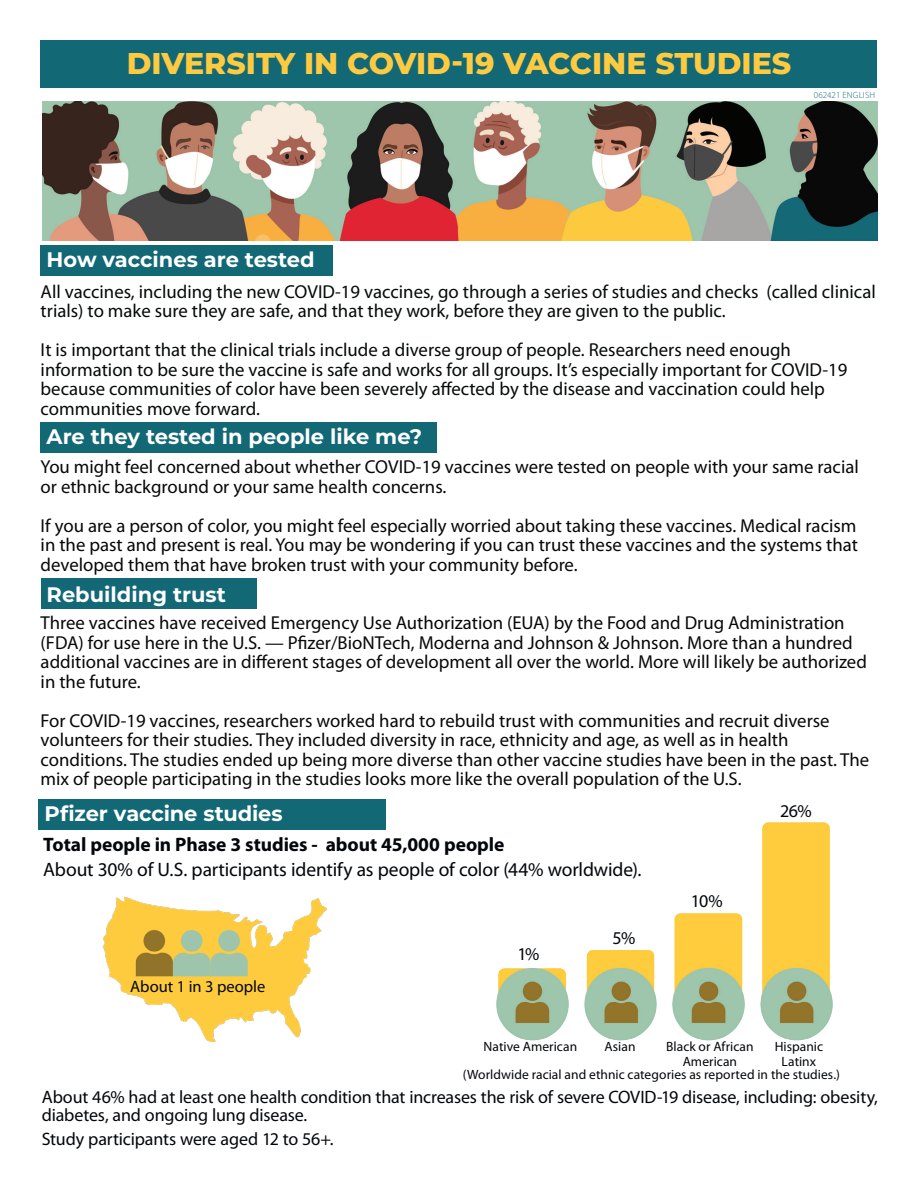
<style>
.page{position:relative;width:918px;height:1188px;background:#fff}
.page>*{position:absolute;margin:0;border:0;box-sizing:border-box;transform-origin:0 0}
.t1{font:800 30px "Montserrat";color:#fdca40}
.Bullet_List{font:700 21px "Montserrat";color:#fff}
.Bullet_List-2{font:19.5px "Myriad Pro";letter-spacing:-.005em;color:#03060a}
.Bullet_List-3{font:700 19.5px "Myriad Pro";letter-spacing:-.005em;color:#03060a}
.t2{font:18.75px/19.5px "Myriad Pro";color:#070807}
.t3{font:18.75px/19.5px "Myriad Pro";color:#070a0a}
.Body_Style{font:18px/18px "Myriad Pro";letter-spacing:-.01em;color:#03060a}
.Bullet_List-4{font:18px "Myriad Pro";color:#03060a}
.Bullet_List-5{font:16.5px "Myriad Pro";color:#03060a}
.Bullet_List-6{font:13.5px/15px "Myriad Pro";letter-spacing:.005em;color:#03060a;text-align:center}
.t4{font:300 9px "Myriad Pro";letter-spacing:.02em;color:#196876}
</style>
<div class="page">
<div style="left:40px;top:40px;width:838px;height:48px;background:#136876"></div>
<img style="left:42px;top:102px;width:836px;height:138px">
<div style="left:40px;top:245px;width:293px;height:31px;background:#136876"></div>
<div style="left:41px;top:579px;width:216px;height:30px;background:#136876"></div>
<div style="left:40px;top:422px;width:397px;height:31px;background:#136876"></div>
<img style="left:496px;top:822px;width:337px;height:219px">
<img style="left:102px;top:897px;width:225px;height:144px">
<div style="left:39px;top:799px;width:347px;height:30px;background:#136876"></div>
<p class="t1" style="left:127px;top:42px;width:666px">DIVERSITY IN COVID-19 VACCINE STUDIES</p>
<p class="t4" style="left:814px;top:90px;width:63px">062421 ENGLISH</p>
<p class="Bullet_List" style="left:47px;top:245px;width:270px">How vaccines are tested</p>
<p class="t3" style="left:41px;top:281px;width:837px">All vaccines, including the new COVID-19 vaccines, go through a series of studies and checks (called clinical trials) to make sure they are safe, and that they work, before they are given to the public.</p>
<p class="t3" style="left:41px;top:340px;width:808px">It is important that the clinical trials include a diverse group of people. Researchers need enough information to be sure the vaccine is safe and works for all groups. It’s especially important for COVID-19 because communities of color have been severely affected by the disease and vaccination could help communities move forward.</p>
<p class="Bullet_List" style="left:47px;top:422px;width:377px">Are they tested in people like me?</p>
<p class="t2" style="left:41px;top:457px;width:820px">You might feel concerned about whether COVID-19 vaccines were tested on people with your same racial or ethnic background or your same health concerns.</p>
<p class="t2" style="left:41px;top:515px;width:819px;text-align:justify">If you are a person of color, you might feel especially worried about taking these vaccines. Medical racism in the past and present is real. You may be wondering if you can trust these vaccines and the systems that developed them that have broken trust with your community before.</p>
<p class="Bullet_List" style="left:47px;top:579px;width:181px">Rebuilding trust</p>
<p class="t2" style="left:41px;top:613px;width:828px">Three vaccines have received Emergency Use Authorization (EUA) by the Food and Drug Administration (FDA) for use here in the U.S. — Pfizer/BioNTech, Moderna and Johnson &amp; Johnson. More than a hundred additional vaccines are in different stages of development all over the world. More will likely be authorized in the future.</p>
<p class="t2" style="left:41px;top:710px;width:830px">For COVID-19 vaccines, researchers worked hard to rebuild trust with communities and recruit diverse volunteers for their studies. They included diversity in race, ethnicity and age, as well as in health conditions. The studies ended up being more diverse than other vaccine studies have been in the past. The mix of people participating in the studies looks more like the overall population of the U.S.</p>
<p class="Bullet_List" style="left:45px;top:798px;width:240px">Pfizer vaccine studies</p>
<p class="Bullet_List-3" style="left:43px;top:832px;width:463px">Total people in Phase 3 studies - about 45,000 people</p>
<p class="Bullet_List-2" style="left:43px;top:857px;width:600px">About 30% of U.S. participants identify as people of color (44% worldwide).</p>
<p class="Bullet_List-5" style="left:130px;top:976px;width:137px">About 1 in 3 people</p>
<p class="Bullet_List-4" style="left:517px;top:943px;width:24px">1%</p>
<p class="Bullet_List-4" style="left:612px;top:927px;width:24px">5%</p>
<p class="Bullet_List-6" style="left:484px;top:1039px;width:95px">Native American</p>
<p class="Bullet_List-6" style="left:605px;top:1039px;width:32px">Asian</p>
<p class="Bullet_List-4" style="left:691px;top:890px;width:33px">10%</p>
<p class="Bullet_List-4" style="left:780px;top:800px;width:33px">26%</p>
<p class="Bullet_List-6" style="left:666px;top:1039px;width:89px">Black or African<br>American</p>
<p class="Bullet_List-6" style="left:775px;top:1039px;width:50px">Hispanic</p>
<p class="Bullet_List-6" style="left:782px;top:1053px;width:36px">Latinx</p>
<p class="Bullet_List-6" style="left:463px;top:1067px;width:379px">(Worldwide racial and ethnic categories as reported in the studies.)</p>
<p class="Body_Style" style="left:42px;top:1087px;width:838px">About 46% had at least one health condition that increases the risk of severe COVID-19 disease, including: obesity, diabetes, and ongoing lung disease.</p>
<p class="Body_Style" style="left:42px;top:1130px;width:293px">Study participants were aged 12 to 56+.</p>
</div>
